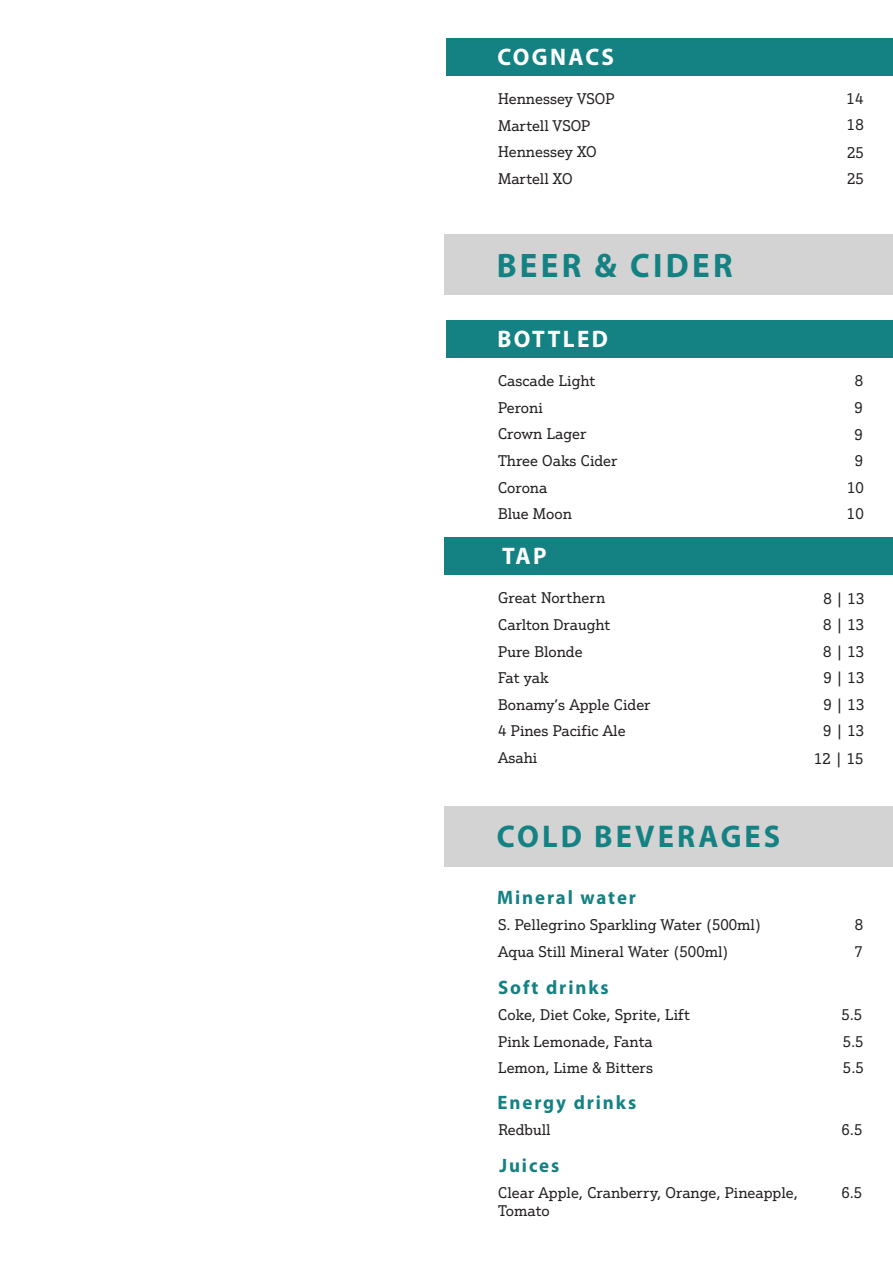
<style>
.page{position:relative;width:893px;height:1263px;background:#fff}
.page>*{position:absolute;margin:0;border:0;box-sizing:border-box;transform-origin:0 0}
.t1{font:700 34.05px "Myriad Pro";letter-spacing:.1em;color:#148183}
.t2{font:700 31.5px "Myriad Pro";letter-spacing:.1em;color:#148183}
.t3{font:700 24px "Myriad Pro";letter-spacing:.1em;color:#fff}
.t4{font:700 19.5px "Myriad Pro";letter-spacing:.1em;color:#148183}
.t5{font:15px/26.5px "Justus Pro";color:#231f20}
</style>
<div class="page">
<div style="left:446px;top:320px;width:447px;height:38px;background:#148183"></div>
<div style="left:445px;top:537px;width:448px;height:38px;background:#148183"></div>
<div style="left:446px;top:38px;width:447px;height:38px;background:#148183"></div>
<div style="left:445px;top:235px;width:448px;height:60px;background:#d3d3d3"></div>
<div style="left:445px;top:806px;width:448px;height:61px;background:#d3d3d3"></div>
<h3 class="t3" style="left:497px;top:41px;width:118px">COGNACS</h3>
<p class="t5" style="left:498px;top:85px;width:118px">Hennessey VSOP<br>Martell VSOP<br>Hennessey XO<br>Martell XO</p>
<p class="t5" style="left:847px;top:85px;width:19px;text-align:justify">14<br>18<br>25<br>25</p>
<h1 class="t1" style="left:497px;top:243px;width:237px">BEER &amp; CIDER</h1>
<h3 class="t3" style="left:498px;top:323px;width:112px">BOTTLED</h3>
<p class="t5" style="left:498px;top:367px;width:121px">Cascade Light<br>Peroni<br>Crown Lager<br>Three Oaks Cider<br>Corona<br>Blue Moon</p>
<p class="t5" style="left:854px;top:368px;width:10px;text-align:justify">8<br>9<br>9<br>9</p>
<p class="t5" style="left:847px;top:474px;width:18px;line-height:26px">10<br>10</p>
<h3 class="t3" style="left:502px;top:540px;width:46px">TAP</h3>
<p class="t5" style="left:498px;top:585px;width:154px">Great Northern<br>Carlton Draught<br>Pure Blonde<br>Fat yak<br>Bonamy’s Apple Cider<br>4 Pines Pacific Ale<br>Asahi</p>
<p class="t5" style="left:823px;top:585px;width:43px;text-align:justify">8 | 13<br>8 | 13<br>8 | 13<br>9 | 13</p>
<p class="t5" style="left:814px;top:691px;width:52px;text-align:right">9 | 13<br>9 | 13<br>12 | 15</p>
<h2 class="t2" style="left:497px;top:815px;width:285px">COLD BEVERAGES</h2>
<h3 class="t4" style="left:497px;top:885px;width:140px">Mineral water</h3>
<p class="t5" style="left:498px;top:911px;width:264px">S. Pellegrino Sparkling Water (500ml)<br>Aqua Still Mineral Water (500ml)</p>
<p class="t5" style="left:854px;top:911px;width:10px">8<br>7</p>
<h3 class="t4" style="left:498px;top:974px;width:112px">Soft drinks</h3>
<p class="t5" style="left:498px;top:1001px;width:193px">Coke, Diet Coke, Sprite, Lift<br>Pink Lemonade, Fanta<br>Lemon, Lime &amp; Bitters</p>
<p class="t5" style="left:841px;top:1001px;width:24px;text-align:justify">5.5<br>5.5<br>5.5</p>
<h3 class="t4" style="left:498px;top:1090px;width:140px">Energy drinks</h3>
<p class="t5" style="left:498px;top:1116px;width:54px">Redbull</p>
<p class="t5" style="left:841px;top:1116px;width:22px">6.5</p>
<h3 class="t4" style="left:499px;top:1153px;width:61px">Juices</h3>
<p class="t5" style="left:498px;top:1184px;width:301px;line-height:17.7px">Clear Apple, Cranberry, Orange, Pineapple,<br>Tomato</p>
<p class="t5" style="left:841px;top:1179px;width:22px">6.5</p>
</div>
